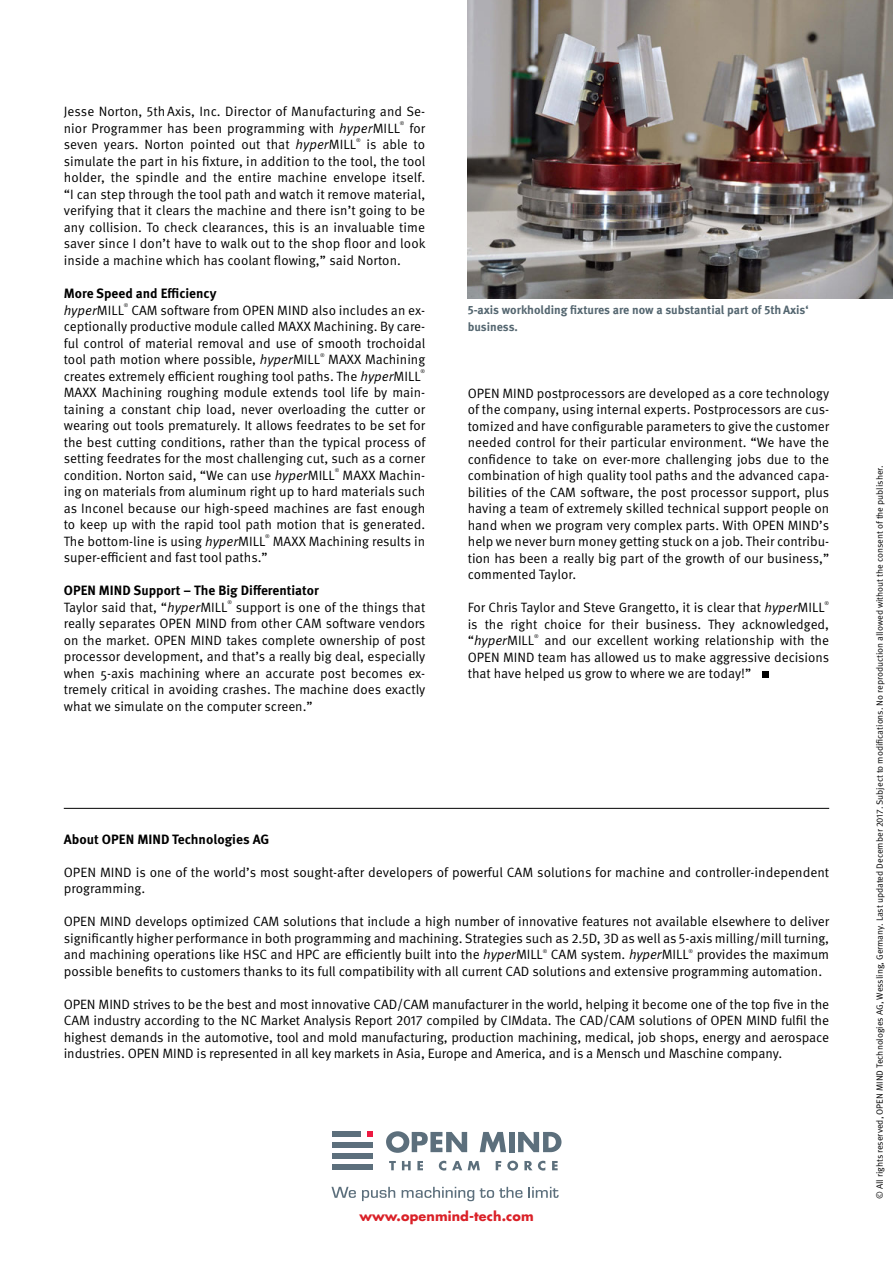
<style>
.page{position:relative;width:893px;height:1263px;background:#fff}
.page>*{position:absolute;margin:0;border:0;box-sizing:border-box;transform-origin:0 0}
.Body_NEU{font:13.5px/16.5px "Meta Pro";color:#000;text-align:justify}
.Body_NEU-2{font:700 13.5px "Meta Pro";color:#000}
.Body_NEU-3{font:italic 13.5px "Meta Pro";color:#000}
.t1{font:700 12.75px "Futura";letter-spacing:.01em;color:#da2128}
.BU{font:700 12px/16.5px "Meta Pro";letter-spacing:-.005em;color:#546670}
.t2{font:9px "Meta Pro";color:#000}
.Body_NEU-4{font:5.25px "Meta Pro";color:#000}
.s1{font-style:italic}
.s2{font-style:normal}
</style>
<div class="page">
<hr style="left:64px;top:808px;width:765px;height:1px;background:#000">
<svg style="left:386px;top:1131px;width:81px;height:22px"></svg>
<svg style="left:480px;top:1132px;width:26px;height:20px"></svg>
<div style="left:509px;top:1132px;width:5px;height:20px;background:#5c6f7c"></div>
<svg style="left:518px;top:1132px;width:43px;height:20px"></svg>
<div style="left:332px;top:1143px;width:41px;height:5px;background:#5c6f7c"></div>
<div style="left:332px;top:1153px;width:41px;height:6px;background:#5c6f7c"></div>
<svg style="left:367px;top:1131px;width:6px;height:6px"></svg>
<div style="left:332px;top:1131px;width:29px;height:6px;background:#5c6f7c"></div>
<div style="left:332px;top:1165px;width:41px;height:5px;background:#5c6f7c"></div>
<svg style="left:389px;top:1161px;width:7px;height:9px"></svg>
<svg style="left:402px;top:1161px;width:9px;height:9px"></svg>
<svg style="left:417px;top:1161px;width:6px;height:9px"></svg>
<svg style="left:439px;top:1161px;width:7px;height:9px"></svg>
<svg style="left:452px;top:1161px;width:10px;height:9px"></svg>
<svg style="left:468px;top:1161px;width:12px;height:9px"></svg>
<svg style="left:496px;top:1161px;width:5px;height:9px"></svg>
<svg style="left:507px;top:1161px;width:11px;height:9px"></svg>
<svg style="left:524px;top:1161px;width:21px;height:9px"></svg>
<svg style="left:552px;top:1161px;width:6px;height:9px"></svg>
<svg style="left:331px;top:1187px;width:25px;height:11px"></svg>
<svg style="left:362px;top:1187px;width:33px;height:14px"></svg>
<svg style="left:402px;top:1187px;width:72px;height:14px"></svg>
<svg style="left:480px;top:1187px;width:42px;height:11px"></svg>
<svg style="left:529px;top:1187px;width:30px;height:11px"></svg>
<div style="left:762px;top:671px;width:7px;height:7px;background:#000"></div>
<img style="left:468px;top:0;width:425px;height:298px">
<p class="Body_NEU" style="left:64px;top:104px;width:363px">Jesse Norton, 5thAxis, Inc. Director of Manufacturing and Se&shy;nior Programmer has been programming with <span class="s1">hyper</span>MILL</p>
<p class="Body_NEU-4" style="left:400px;top:121px;width:6px">®</p>
<p class="Body_NEU" style="left:409px;top:120px;width:17px">for</p>
<p class="Body_NEU" style="left:64px;top:137px;width:294px">seven years. Norton pointed out that <span class="s1">hyper</span>MILL</p>
<p class="Body_NEU-4" style="left:356px;top:137px;width:6px">®</p>
<p class="Body_NEU" style="left:64px;top:137px;width:363px;text-indent:303px">is able to simulate the part in his fixture, in addition to the tool, the tool holder, the spindle and the entire machine envelope itself. “I can step through the tool path and watch it remove material, verifying that it clears the machine and there isn’t going to be any collision. To check clearances, this is an invaluable time saver since I don’t have to walk out to the shop floor and look inside a machine which has coolant flowing,” said Norton.</p>
<p class="Body_NEU-2" style="left:64px;top:285px;width:154px">More Speed and Efficiency</p>
<p class="Body_NEU-3" style="left:64px;top:302px;width:62px">hyper<span class="s2">MILL</span></p>
<p class="Body_NEU-4" style="left:124px;top:302px;width:6px">®</p>
<p class="Body_NEU" style="left:64px;top:302px;width:363px;text-indent:68px">CAM software from OPEN MIND also includes an ex&shy;ceptionally productive module called MAXX Machining. By care&shy;ful control of material removal and use of smooth trochoidal tool path motion where possible, <span class="s1">hyper</span>MILL</p>
<p class="Body_NEU-4" style="left:320px;top:352px;width:6px">®</p>
<p class="Body_NEU" style="left:64px;top:351px;width:363px;text-indent:265px">MAXX Machining creates extremely efficient roughing tool paths. The <span class="s1">hyper</span>MILL</p>
<p class="Body_NEU-4" style="left:421px;top:368px;width:6px">®</p>
<p class="Body_NEU" style="left:64px;top:384px;width:363px">MAXX Machining roughing module extends tool life by main&shy;taining a constant chip load, never overloading the cutter or wearing out tools prematurely. It allows feedrates to be set for the best cutting conditions, rather than the typical process of setting feedrates for the most challenging cut, such as a corner condition. Norton said, “We can use <span class="s1">hyper</span>MILL</p>
<p class="Body_NEU-4" style="left:335px;top:467px;width:6px">®</p>
<p class="Body_NEU" style="left:64px;top:467px;width:363px;text-indent:279px">MAXX Machin&shy;ing on materials from aluminum right up to hard materials such as Inconel because our high-speed machines are fast enough to keep up with the rapid tool path motion that is generated.<br>The bottom-line is using <span class="s1">hyper</span>MILL</p>
<p class="Body_NEU-4" style="left:265px;top:533px;width:6px">®</p>
<p class="Body_NEU" style="left:273px;top:533px;width:154px">MAXX Machining results in</p>
<p class="Body_NEU" style="left:64px;top:549px;width:206px">super-efficient and fast tool paths.”</p>
<p class="Body_NEU-2" style="left:64px;top:582px;width:257px">OPEN MIND Support – The Big Differentiator</p>
<p class="Body_NEU" style="left:64px;top:599px;width:165px">Taylor said that, “<span class="s1">hyper</span>MILL</p>
<p class="Body_NEU-4" style="left:227px;top:599px;width:6px">®</p>
<p class="Body_NEU" style="left:64px;top:599px;width:363px;text-indent:172px">support is one of the things that really separates OPEN MIND from other CAM software vendors on the market. OPEN MIND takes complete ownership of post processor development, and that’s a really big deal, especially when 5-axis machining where an accurate post becomes ex&shy;tremely critical in avoiding crashes. The machine does exactly what we simulate on the computer screen.”</p>
<p class="BU" style="left:468px;top:302px;width:342px">5-axis workholding fixtures are now a substantial part of 5thAxis‘ business.</p>
<p class="Body_NEU" style="left:468px;top:385px;width:363px">OPEN MIND postprocessors are developed as a core technology of the company, using internal experts. Postprocessors are cus&shy;tomized and have configurable parameters to give the customer needed control for their particular environment. “We have the confidence to take on ever-more challenging jobs due to the combination of high quality tool paths and the advanced capa&shy;bilities of the CAM software, the post processor support, plus having a team of extremely skilled technical support people on hand when we program very complex parts. With OPEN MIND’s help we never burn money getting stuck on a job. Their contribu&shy;tion has been a really big part of the growth of our business,” commented Taylor.</p>
<p class="Body_NEU" style="left:468px;top:599px;width:358px">For Chris Taylor and Steve Grangetto, it is clear that <span class="s1">hyper</span>MILL</p>
<p class="Body_NEU-4" style="left:825px;top:600px;width:6px">®</p>
<p class="Body_NEU" style="left:468px;top:616px;width:363px">is the right choice for their business. They acknowledged, “<span class="s1">hyper</span>MILL</p>
<p class="Body_NEU-4" style="left:534px;top:633px;width:6px">®</p>
<p class="Body_NEU" style="left:468px;top:632px;width:363px;text-indent:77px">and our excellent working relationship with the OPEN MIND team has allowed us to make aggressive decisions that have helped us grow to where we are today!”</p>
<p class="Body_NEU-2" style="left:64px;top:830px;width:207px">About OPEN MIND Technologies AG</p>
<p class="Body_NEU" style="left:64px;top:864px;width:767px">OPEN MIND is one of the world’s most sought-after developers of powerful CAM solutions for machine and controller-independent programming.</p>
<p class="Body_NEU" style="left:64px;top:913px;width:767px">OPEN MIND develops optimized CAM solutions that include a high number of innovative features not available elsewhere to deliver significantly higher performance in both programming and machining. Strategies such as 2.5D, 3D as well as 5-axis milling/mill turning, and machining operations like HSC and HPC are efficiently built into the <span class="s1">hyper</span>MILL</p>
<p class="Body_NEU-4" style="left:543px;top:948px;width:6px">®</p>
<p class="Body_NEU" style="left:551px;top:946px;width:139px">CAM system. <span class="s1">hyper</span>MILL</p>
<p class="Body_NEU-4" style="left:688px;top:948px;width:6px">®</p>
<p class="Body_NEU" style="left:64px;top:946px;width:767px;text-indent:633px">provides the maximum possible benefits to customers thanks to its full compatibility with all current CAD solutions and extensive programming automation.</p>
<p class="Body_NEU" style="left:64px;top:996px;width:767px">OPEN MIND strives to be the best and most innovative CAD/CAM manufacturer in the world, helping it become one of the top five in the CAM industry according to the NC Market Analysis Report 2017 compiled by CIMdata. The CAD/CAM solutions of OPEN MIND fulfil the highest demands in the automotive, tool and mold manufacturing, production machining, medical, job shops, energy and aerospace industries. OPEN MIND is represented in all key markets in Asia, Europe and America, and is a Mensch und Maschine company.</p>
<p class="t1" style="left:359px;top:1208px;width:176px">www.openmind-tech.com</p>
<p class="t2" style="left:874px;top:1199px;width:735px;rotate:-90deg">© All rights reserved, OPEN MIND Technologies AG, Wessling, Germany. Last updated December 2017. Subject to modifications. No reproduction allowed without the consent of the publisher.</p>
</div>
